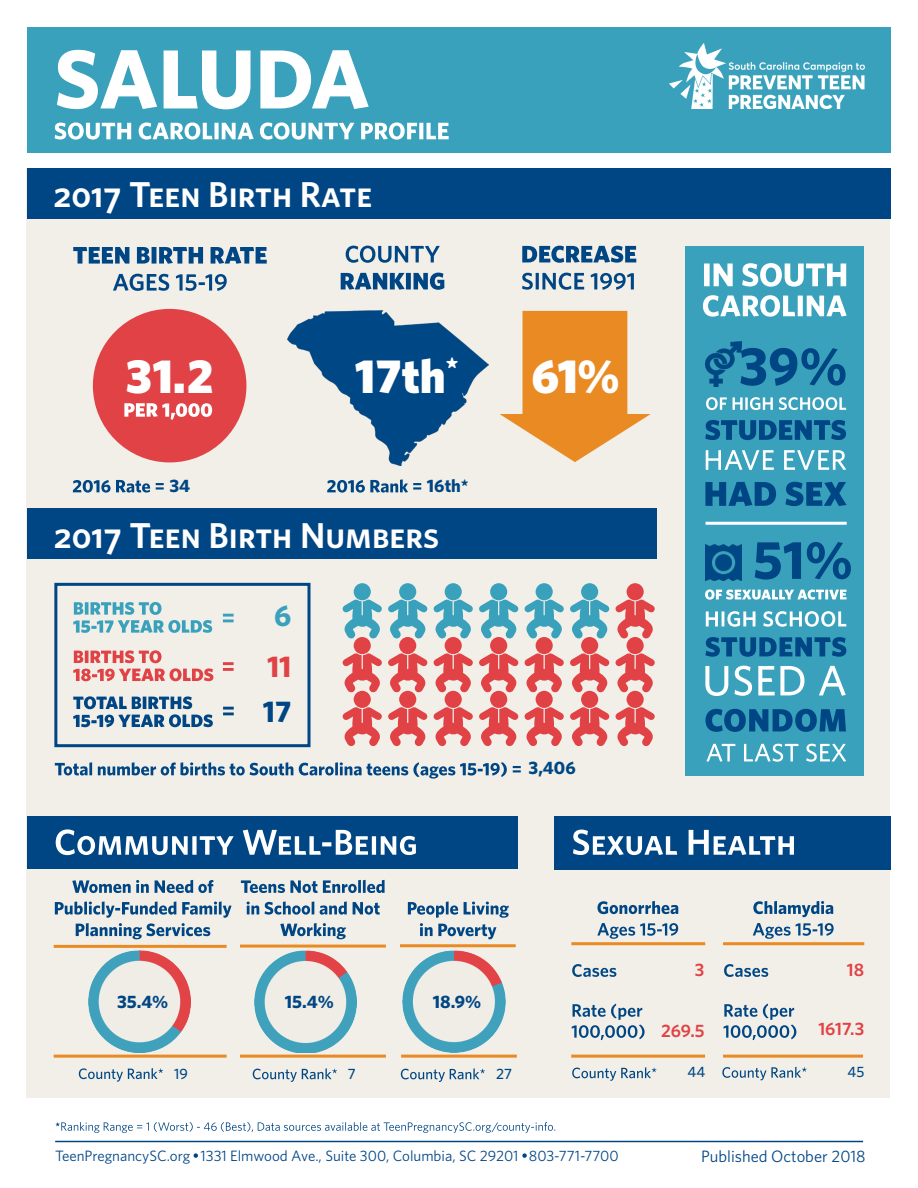
<style>
.page{position:relative;width:918px;height:1188px;background:#fff}
.page>*{position:absolute;margin:0;border:0;box-sizing:border-box;transform-origin:0 0}
.t1{font:700 84px "Whitney";letter-spacing:-.015em;color:#fff}
.t2{font:700 54px "Whitney";color:#004684}
.t3{font:900 48px "Whitney";color:#fff}
.t4{font:36px "Whitney Semibold SC";color:#fff}
.t5{font:700 30px "Whitney";color:#e14245}
.t6{font:700 30px "Whitney";color:#004684}
.t7{font:700 30px "Whitney";color:#39a1bb}
.t8{font:700 18px "Whitney";color:#004684}
.t9{font:600 18px "Whitney";letter-spacing:-.005em;color:#e14245}
.t10{font:16.5px "Whitney";color:#004684}
.t11{font:15px "Whitney";color:#004684}
.t12{font:500 15px "Whitney";color:#004684}
</style>
<div class="page">
<div style="left:26px;top:168px;width:864px;height:929px;background:#f1efe8"></div>
<hr style="left:55px;top:1141px;width:808px;height:1px;background:#004684">
<div style="left:27px;top:816px;width:490px;height:53px;background:#004684"></div>
<svg style="left:753px;top:923px;width:81px;height:16px"></svg>
<svg style="left:753px;top:901px;width:80px;height:16px"></svg>
<svg style="left:722px;top:1067px;width:85px;height:13px"></svg>
<hr style="left:723px;top:942px;width:141px;height:3px;background:#ea8a23">
<hr style="left:723px;top:1055px;width:140px;height:3px;background:#ea8a23">
<svg style="left:724px;top:964px;width:44px;height:13px"></svg>
<svg style="left:572px;top:1067px;width:85px;height:14px"></svg>
<hr style="left:571px;top:942px;width:134px;height:3px;background:#ea8a23">
<hr style="left:571px;top:1055px;width:134px;height:3px;background:#ea8a23">
<svg style="left:597px;top:923px;width:81px;height:16px"></svg>
<svg style="left:597px;top:901px;width:81px;height:13px"></svg>
<svg style="left:572px;top:964px;width:44px;height:13px"></svg>
<svg style="left:572px;top:1004px;width:73px;height:36px"></svg>
<svg style="left:56px;top:829px;width:360px;height:26px"></svg>
<div style="left:27px;top:27px;width:864px;height:126px;background:#39a1bb"></div>
<div style="left:27px;top:168px;width:864px;height:50px;background:#004684"></div>
<div style="left:554px;top:816px;width:337px;height:54px;background:#004684"></div>
<svg style="left:573px;top:830px;width:221px;height:25px"></svg>
<svg style="left:79px;top:1068px;width:84px;height:14px"></svg>
<hr style="left:54px;top:945px;width:173px;height:3px;background:#ea8a23">
<svg style="left:55px;top:901px;width:177px;height:38px"></svg>
<svg style="left:72px;top:880px;width:142px;height:13px"></svg>
<svg style="left:253px;top:1068px;width:84px;height:14px"></svg>
<hr style="left:240px;top:945px;width:146px;height:3px;background:#ea8a23">
<svg style="left:280px;top:923px;width:66px;height:16px"></svg>
<svg style="left:247px;top:901px;width:133px;height:14px"></svg>
<svg style="left:241px;top:880px;width:144px;height:13px"></svg>
<svg style="left:401px;top:1068px;width:84px;height:14px"></svg>
<hr style="left:400px;top:944px;width:116px;height:3px;background:#ea8a23">
<svg style="left:408px;top:901px;width:101px;height:38px"></svg>
<div style="left:27px;top:509px;width:630px;height:50px;background:#004684"></div>
<svg style="left:55px;top:762px;width:466px;height:17px"></svg>
<svg style="left:341px;top:273px;width:103px;height:17px"></svg>
<svg style="left:346px;top:246px;width:94px;height:17px"></svg>
<svg style="left:522px;top:273px;width:112px;height:17px"></svg>
<svg style="left:522px;top:246px;width:114px;height:17px"></svg>
<svg style="left:500px;top:311px;width:151px;height:151px"></svg>
<svg style="left:113px;top:274px;width:114px;height:17px"></svg>
<svg style="left:73px;top:247px;width:194px;height:17px"></svg>
<div style="left:685px;top:246px;width:178px;height:529px;background:#39a1bb"></div>
<svg style="left:703px;top:295px;width:144px;height:22px"></svg>
<svg style="left:704px;top:263px;width:142px;height:24px"></svg>
<hr style="left:706px;top:522px;width:141px;height:3px;background:#fff">
<svg style="left:705px;top:482px;width:142px;height:24px"></svg>
<svg style="left:706px;top:450px;width:140px;height:20px"></svg>
<svg style="left:705px;top:420px;width:141px;height:20px"></svg>
<svg style="left:706px;top:397px;width:140px;height:13px"></svg>
<img style="left:705px;top:341px;width:36px;height:46px">
<svg style="left:706px;top:744px;width:140px;height:18px"></svg>
<svg style="left:705px;top:709px;width:141px;height:23px"></svg>
<svg style="left:705px;top:666px;width:141px;height:30px"></svg>
<svg style="left:705px;top:637px;width:141px;height:20px"></svg>
<svg style="left:706px;top:611px;width:141px;height:16px"></svg>
<svg style="left:705px;top:589px;width:142px;height:11px"></svg>
<img style="left:706px;top:544px;width:35px;height:36px">
<img style="left:288px;top:311px;width:200px;height:154px">
<div style="left:93px;top:309px;width:153px;height:153px;background:#e14245;border-radius:50%"></div>
<svg style="left:124px;top:403px;width:88px;height:17px"></svg>
<div style="left:54px;top:583px;width:256px;height:164px;border:3px solid #004684"></div>
<svg style="left:73px;top:602px;width:139px;height:31px"></svg>
<svg style="left:223px;top:707px;width:11px;height:8px"></svg>
<svg style="left:223px;top:662px;width:11px;height:9px"></svg>
<svg style="left:223px;top:614px;width:11px;height:8px"></svg>
<svg style="left:73px;top:696px;width:140px;height:31px"></svg>
<svg style="left:73px;top:650px;width:140px;height:31px"></svg>
<svg style="left:194px;top:1153px;width:4px;height:5px"></svg>
<svg style="left:522px;top:1153px;width:5px;height:5px"></svg>
<img style="left:670px;top:44px;width:194px;height:65px">
<svg style="left:723px;top:1004px;width:73px;height:36px"></svg>
<svg style="left:55px;top:122px;width:394px;height:18px"></svg>
<svg style="left:56px;top:1122px;width:499px;height:11px"></svg>
<svg style="left:73px;top:480px;width:91px;height:13px"></svg>
<svg style="left:327px;top:479px;width:94px;height:14px"></svg>
<hr style="left:54px;top:1055px;width:173px;height:3px;background:#ea8a23">
<hr style="left:240px;top:1055px;width:146px;height:3px;background:#ea8a23">
<hr style="left:401px;top:1055px;width:116px;height:3px;background:#ea8a23">
<img style="left:88px;top:951px;width:102px;height:102px">
<img style="left:254px;top:951px;width:103px;height:102px">
<img style="left:403px;top:951px;width:102px;height:102px">
<div style="left:354px;top:583px;width:17px;height:17px;background:#39a1bb;border-radius:50%"></div>
<svg style="left:342px;top:599px;width:40px;height:39px"></svg>
<div style="left:354px;top:637px;width:17px;height:17px;background:#e14245;border-radius:50%"></div>
<svg style="left:342px;top:653px;width:40px;height:39px"></svg>
<div style="left:354px;top:691px;width:17px;height:17px;background:#e14245;border-radius:50%"></div>
<svg style="left:342px;top:707px;width:40px;height:39px"></svg>
<div style="left:399px;top:583px;width:17px;height:17px;background:#39a1bb;border-radius:50%"></div>
<div style="left:399px;top:637px;width:17px;height:17px;background:#e14245;border-radius:50%"></div>
<div style="left:399px;top:691px;width:17px;height:17px;background:#e14245;border-radius:50%"></div>
<div style="left:445px;top:583px;width:17px;height:17px;background:#39a1bb;border-radius:50%"></div>
<svg style="left:388px;top:599px;width:85px;height:39px"></svg>
<div style="left:445px;top:637px;width:17px;height:17px;background:#e14245;border-radius:50%"></div>
<svg style="left:388px;top:653px;width:85px;height:39px"></svg>
<div style="left:445px;top:691px;width:17px;height:17px;background:#e14245;border-radius:50%"></div>
<svg style="left:388px;top:707px;width:85px;height:39px"></svg>
<div style="left:490px;top:583px;width:17px;height:17px;background:#39a1bb;border-radius:50%"></div>
<div style="left:490px;top:637px;width:17px;height:17px;background:#e14245;border-radius:50%"></div>
<div style="left:490px;top:691px;width:17px;height:17px;background:#e14245;border-radius:50%"></div>
<div style="left:536px;top:583px;width:17px;height:17px;background:#39a1bb;border-radius:50%"></div>
<svg style="left:479px;top:599px;width:85px;height:39px"></svg>
<div style="left:536px;top:637px;width:17px;height:17px;background:#e14245;border-radius:50%"></div>
<svg style="left:479px;top:653px;width:85px;height:39px"></svg>
<div style="left:536px;top:691px;width:17px;height:17px;background:#e14245;border-radius:50%"></div>
<svg style="left:479px;top:707px;width:85px;height:39px"></svg>
<div style="left:581px;top:583px;width:17px;height:17px;background:#39a1bb;border-radius:50%"></div>
<div style="left:581px;top:637px;width:17px;height:17px;background:#e14245;border-radius:50%"></div>
<div style="left:581px;top:691px;width:17px;height:17px;background:#e14245;border-radius:50%"></div>
<div style="left:627px;top:583px;width:17px;height:17px;background:#e14245;border-radius:50%"></div>
<svg style="left:570px;top:599px;width:85px;height:39px"></svg>
<div style="left:627px;top:637px;width:17px;height:17px;background:#e14245;border-radius:50%"></div>
<svg style="left:570px;top:653px;width:85px;height:39px"></svg>
<div style="left:627px;top:691px;width:17px;height:17px;background:#e14245;border-radius:50%"></div>
<svg style="left:570px;top:707px;width:85px;height:39px"></svg>
<p class="t1" style="left:54px;top:28px;width:317px">SALUDA</p>
<h3 class="t4" style="left:54px;top:173px;width:320px">2017 Teen Birth Rate</h3>
<p class="t3" style="left:126px;top:347px;width:90px">31.2</p>
<p class="t3" style="left:355px;top:347px;width:105px">17th<sup>*</sup></p>
<p class="t3" style="left:532px;top:347px;width:90px">61%</p>
<p class="t8" style="left:169px;top:475px;width:22px">34</p>
<p class="t8" style="left:427px;top:475px;width:43px">16th*</p>
<h3 class="t4" style="left:54px;top:514px;width:387px">2017 Teen Birth Numbers</h3>
<p class="t7" style="left:274px;top:597px;width:19px">6</p>
<p class="t5" style="left:267px;top:648px;width:26px">11</p>
<p class="t6" style="left:263px;top:693px;width:30px">17</p>
<p class="t8" style="left:529px;top:757px;width:49px">3,406</p>
<h2 class="t2" style="left:739px;top:334px;width:110px">39%</h2>
<h2 class="t2" style="left:753px;top:527px;width:102px">51%</h2>
<p class="t8" style="left:117px;top:991px;width:53px">35.4%</p>
<p class="t12" style="left:174px;top:1065px;width:15px">19</p>
<p class="t8" style="left:285px;top:990px;width:50px">15.4%</p>
<p class="t12" style="left:348px;top:1065px;width:9px">7</p>
<p class="t8" style="left:433px;top:990px;width:50px">18.9%</p>
<p class="t12" style="left:496px;top:1065px;width:17px">27</p>
<p class="t9" style="left:695px;top:959px;width:11px">3</p>
<p class="t9" style="left:661px;top:1020px;width:45px">269.5</p>
<p class="t12" style="left:688px;top:1063px;width:19px">44</p>
<p class="t9" style="left:847px;top:959px;width:19px">18</p>
<p class="t9" style="left:818px;top:1018px;width:47px">1617.3</p>
<p class="t12" style="left:848px;top:1063px;width:18px">45</p>
<p class="t11" style="left:55px;top:1146px;width:565px">TeenPregnancySC.org 1331 Elmwood Ave., Suite 300, Columbia, SC 29201 803-771-7700</p>
<p class="t10" style="left:701px;top:1146px;width:166px">Published October 2018</p>
</div>
